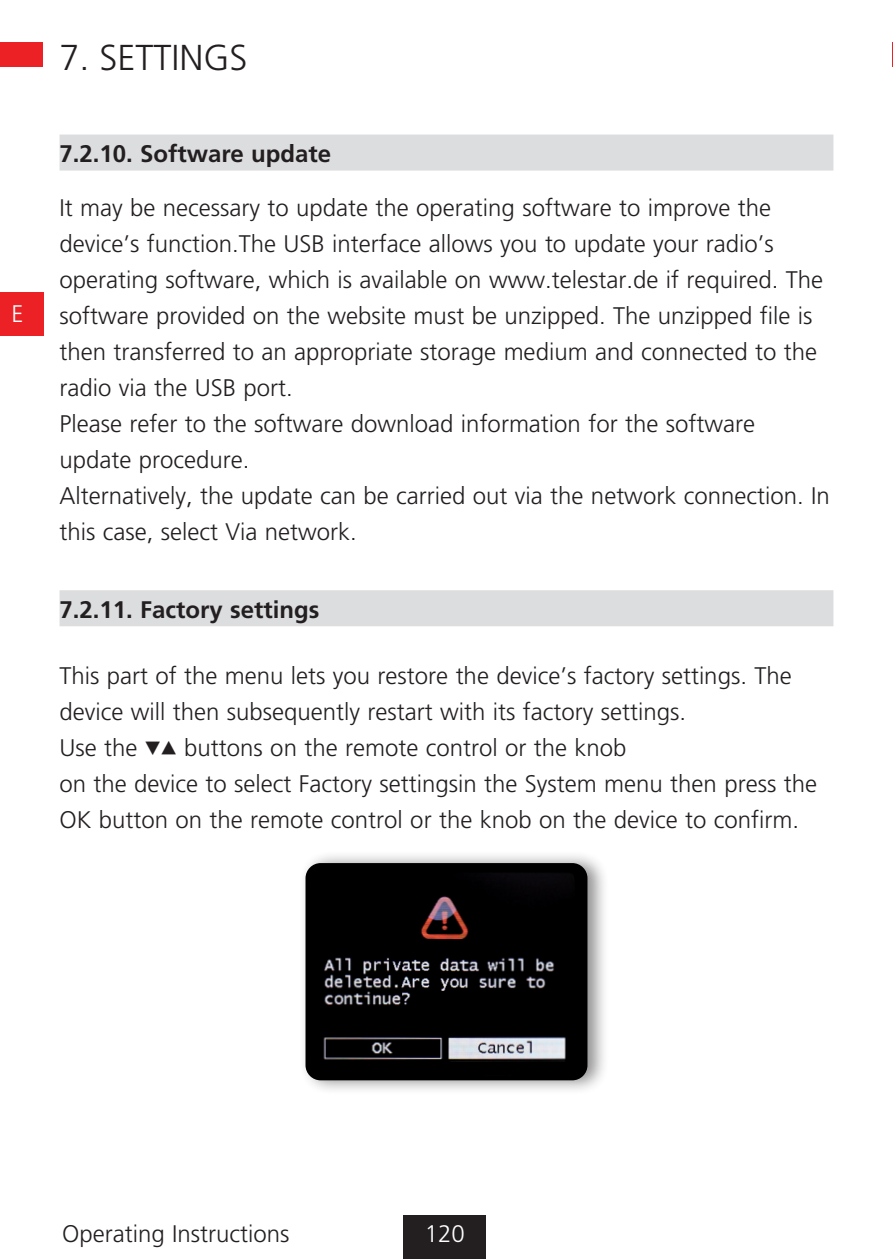
<style>
.page{position:relative;width:893px;height:1259px;background:#fff}
.page>*{position:absolute;margin:0;border:0;box-sizing:border-box;transform-origin:0 0}
.t1{font:300 36px "Frutiger LT Pro";color:#231f20}
.t2{font:300 24px/36px "Frutiger LT Pro";color:#231f20}
.t3{font:700 24px "Frutiger LT Pro";color:#231f20}
.t4{font:300 24px "Frutiger LT Pro";color:#fff}
.s1{font-family:"Eurostile OT";font-weight:400}
</style>
<div class="page">
<div style="left:0;top:293px;width:43px;height:43px;background:#ec2125"></div>
<div style="left:403px;top:1215px;width:83px;height:44px;background:#231f20"></div>
<div style="left:0;top:43px;width:43px;height:24px;background:#ec2125"></div>
<div style="left:60px;top:135px;width:773px;height:36px;background:#dcdddf"></div>
<div style="left:60px;top:590px;width:773px;height:36px;background:#dcdddf"></div>
<div style="left:299px;top:849px;width:311px;height:247px;background:#231f20;opacity:.5"></div>
<img style="left:305px;top:863px;width:282px;height:217px">
<p class="t4" style="left:12px;top:300px;width:13px">E</p>
<h1 class="t1" style="left:60px;top:36px;width:190px">7. SETTINGS</h1>
<p class="t3" style="left:60px;top:140px;width:273px">7.2.10. Software update</p>
<p class="t2" style="left:60px;top:190px;width:772px">It may be necessary to update the operating software to improve the device’s function.The USB interface allows you to update your radio’s operating software, which is available on www.telestar.de if required. The software provided on the website must be unzipped. The unzipped file is then transferred to an appropriate storage medium and connected to the radio via the USB port.<br>Please refer to the software download information for the software update procedure.<br>Alternatively, the update can be carried out via the network connection. In this case, select Via network.</p>
<p class="t3" style="left:60px;top:595px;width:262px">7.2.11. Factory settings</p>
<p class="t2" style="left:60px;top:658px;width:759px">This part of the menu lets you restore the device’s factory settings. The device will then subsequently restart with its factory settings.<br>Use the <span class="s1">▼▲</span> buttons on the remote control or the knob<br>on the device to select Factory settingsin the System menu then press the OK button on the remote control or the knob on the device to confirm.</p>
<p class="t2" style="left:62px;top:1216px;width:229px">Operating Instructions</p>
<p class="t4" style="left:425px;top:1220px;width:42px">120</p>
</div>
